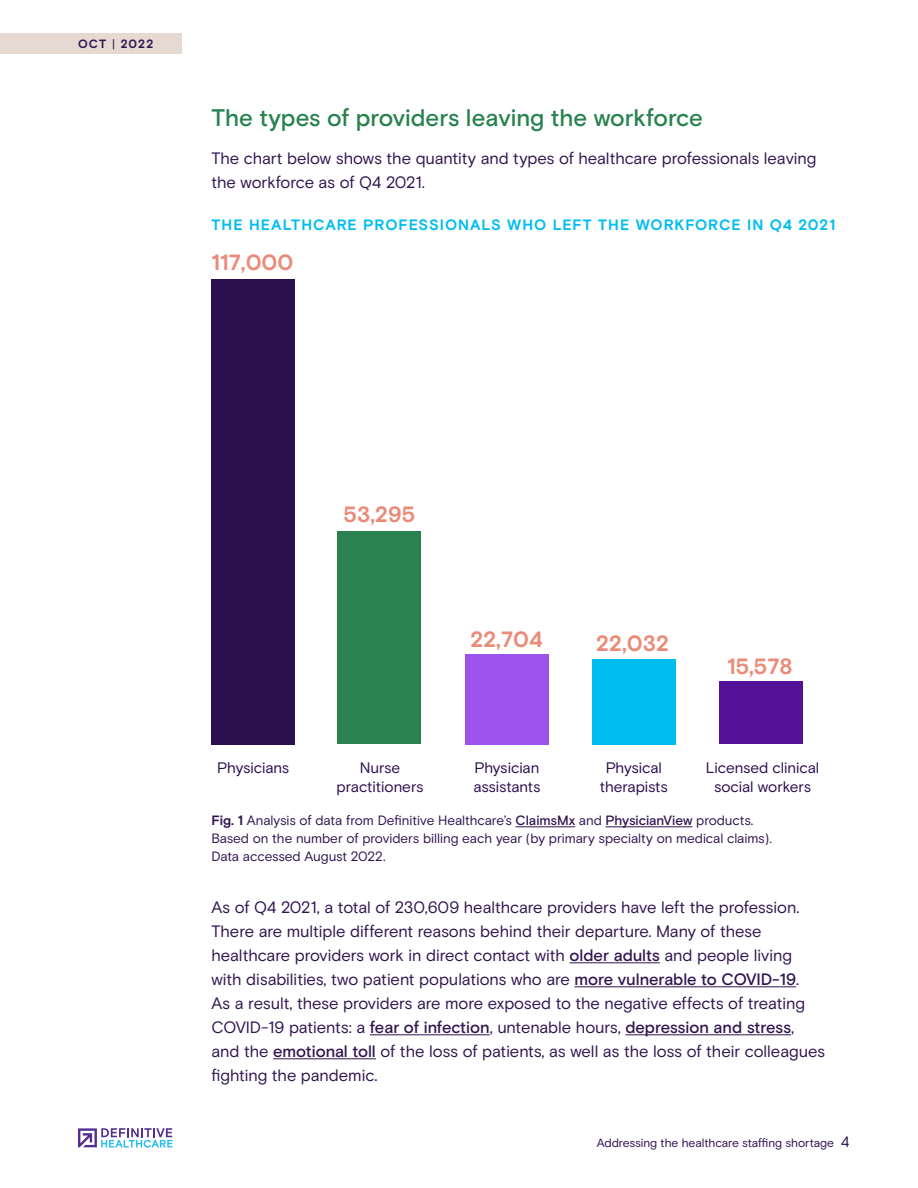
<style>
.page{position:relative;width:918px;height:1188px;background:#fff}
.page>*{position:absolute;margin:0;border:0;box-sizing:border-box;transform-origin:0 0}
.Subhead_16_20{font:500 24px "Basis Grotesque";color:#29824f}
.t1{font:700 22.05px "Basis Grotesque";color:#ea8b7a}
.Body_copy_11_16{font:16.5px/24px "Basis Grotesque";letter-spacing:-.005em;color:#2f164f}
.t2{font:15.3px/18.3px "Basis Grotesque";letter-spacing:-.01em;color:#2b0f4f;text-align:center}
.Alternate_Subhead_10{font:700 15px "Basis Grotesque";letter-spacing:.06em;color:#00bdf0}
.Body_copy_11_16-2{font:13.5px/18px "Basis Grotesque";letter-spacing:-.005em;color:#2f164f}
.t3{font:12px "Basis Grotesque";letter-spacing:-.005em;color:#2b0f4f}
.t4{font:700 12px "Basis Grotesque";letter-spacing:.09em;color:#2f164f}
.s1{font-weight:400}
.s2{font-weight:700}
.s3{font-weight:500}
.s4{font-size:15px;color:#2f164f}
</style>
<div class="page">
<div style="left:0;top:34px;width:182px;height:20px;background:#e5d9d1"></div>
<svg style="left:78px;top:1128px;width:94px;height:20px"></svg>
<div style="left:719px;top:682px;width:83px;height:62px;background:#541299"></div>
<div style="left:592px;top:659px;width:83px;height:85px;background:#00bdf0"></div>
<div style="left:465px;top:654px;width:83px;height:90px;background:#9c54ed"></div>
<div style="left:337px;top:531px;width:84px;height:213px;background:#29824f"></div>
<div style="left:211px;top:279px;width:84px;height:466px;background:#2b0f4f"></div>
<hr style="left:570px;top:962px;width:90px;height:1px;background:#2f164f">
<hr style="left:574px;top:986px;width:222px;height:1px;background:#2f164f">
<hr style="left:370px;top:1034px;width:120px;height:1px;background:#2f164f">
<hr style="left:625px;top:1034px;width:166px;height:1px;background:#2f164f">
<hr style="left:273px;top:1058px;width:103px;height:1px;background:#2f164f">
<hr style="left:516px;top:826px;width:59px;height:1px;background:#2f164f">
<hr style="left:606px;top:826px;width:86px;height:1px;background:#2f164f">
<p class="t4" style="left:78px;top:37px;width:77px">OCT <span class="s1">|</span> 2022</p>
<p class="Subhead_16_20" style="left:212px;top:104px;width:493px">The types of providers leaving the workforce</p>
<p class="Body_copy_11_16" style="left:212px;top:146px;width:606px">The chart below shows the quantity and types of healthcare professionals leaving the workforce as of Q4 2021.</p>
<p class="Alternate_Subhead_10" style="left:212px;top:216px;width:625px">THE HEALTHCARE PROFESSIONALS WHO LEFT THE WORKFORCE IN Q4 2021</p>
<p class="t1" style="left:212px;top:249px;width:83px">117,000</p>
<p class="t1" style="left:344px;top:502px;width:73px">53,295</p>
<p class="t1" style="left:470px;top:626px;width:74px">22,704</p>
<p class="t1" style="left:596px;top:630px;width:74px">22,032</p>
<p class="t1" style="left:727px;top:653px;width:67px">15,578</p>
<p class="t2" style="left:217px;top:759px;width:74px">Physicians</p>
<p class="t2" style="left:473px;top:759px;width:68px;text-align:left">Physician assistants</p>
<p class="t2" style="left:600px;top:759px;width:69px">Physical therapists</p>
<p class="t2" style="left:706px;top:759px;width:115px">Licensed clinical social workers</p>
<p class="t2" style="left:337px;top:759px;width:88px">Nurse practitioners</p>
<p class="Body_copy_11_16-2" style="left:212px;top:812px;width:562px"><span class="s2">Fig. 1</span> Analysis of data from Definitive Healthcare’s <span class="s3">ClaimsMx</span> and <span class="s3">PhysicianView</span> products.<br>Based on the number of providers billing each year (by primary specialty on medical claims).<br>Data accessed August 2022.</p>
<p class="Body_copy_11_16" style="left:212px;top:896px;width:615px">As of Q4 2021, a total of 230,609 healthcare providers have left the profession.<br>There are multiple different reasons behind their departure. Many of these healthcare providers work in direct contact with <span class="s3">older adults</span> and people living with disabilities, two patient populations who are <span class="s3">more vulnerable to COVID-19</span>.<br>As a result, these providers are more exposed to the negative effects of treating COVID-19 patients: a <span class="s3">fear of infection</span>, untenable hours, <span class="s3">depression and stress</span>, and the <span class="s3">emotional toll</span> of the loss of patients, as well as the loss of their colleagues fighting the pandemic.</p>
<p class="t3" style="left:597px;top:1135px;width:254px">Addressing the healthcare staffing shortage <span class="s4">4</span></p>
</div>
